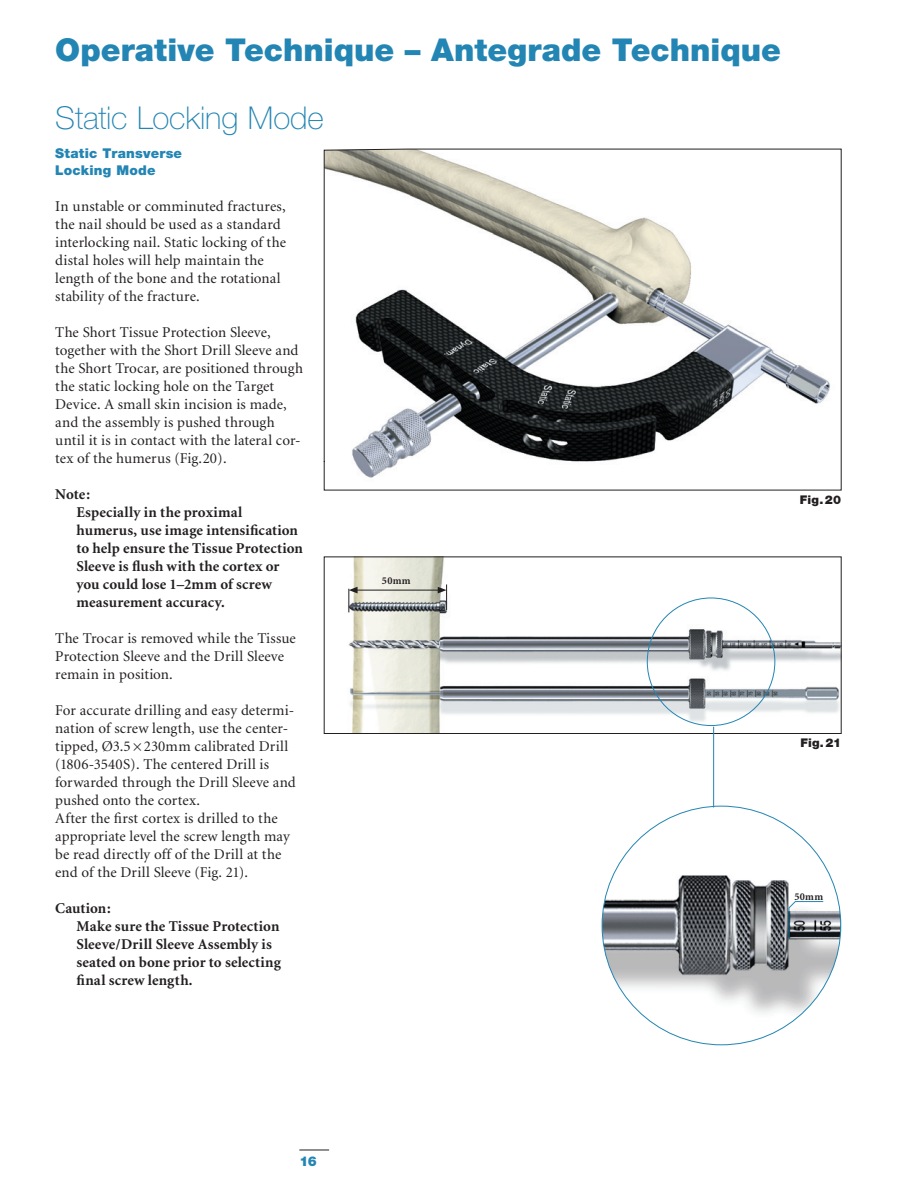
<style>
.page{position:relative;width:918px;height:1188px;background:#fff}
.page>*{position:absolute;margin:0;border:0;box-sizing:border-box;transform-origin:0 0}
.t1{font:900 31.5px "Helvetica Neue";color:#2385b3}
.t2{font:100 31.5px "Helvetica Neue";letter-spacing:-.005em;color:#2385b3}
.t3{font:15px/18px "Minion";letter-spacing:.01em;color:#231f20}
.t4{font:700 15px/18px "Minion";letter-spacing:.005em;color:#231f20}
.t5{font:900 13.5px/16.5px "Helvetica Neue";letter-spacing:.015em;color:#2385b3}
.t6{font:900 12px "Helvetica Neue";letter-spacing:.015em;color:#231f20}
.t7{font:700 10.5px "Minion";letter-spacing:.025em;color:#231f20}
</style>
<div class="page">
<svg style="left:324px;top:149px;width:518px;height:342px"></svg>
<img style="left:348px;top:559px;width:491px;height:173px">
<div style="left:324px;top:557px;width:517px;height:177px;border:1px solid #231f20"></div>
<hr style="left:355px;top:590px;width:85px;height:1px;background:#231f20">
<svg style="left:349px;top:587px;width:9px;height:25px"></svg>
<svg style="left:438px;top:584px;width:9px;height:26px"></svg>
<img style="left:602px;top:806px;width:239px;height:239px;border-radius:119px">
<hr style="left:713px;top:727px;width:1px;height:80px;background:#2385b3">
<svg style="left:788px;top:901px;width:36px;height:39px"></svg>
<hr style="left:299px;top:1150px;width:30px;height:1px;background:#231f20">
<h1 class="t1" style="left:55px;top:31px;width:727px">Operative Technique – Antegrade Technique</h1>
<h1 class="t2" style="left:55px;top:100px;width:270px">Static Locking Mode</h1>
<p class="t5" style="left:55px;top:145px;width:128px">Static Transverse<br>Locking Mode</p>
<p class="t3" style="left:55px;top:198px;width:232px">In unstable or comminuted fractures, the nail should be used as a standard interlocking nail. Static locking of the distal holes will help maintain the length of the bone and the rotational stability of the fracture.</p>
<p class="t3" style="left:55px;top:324px;width:249px">The Short Tissue Protection Sleeve, together with the Short Drill Sleeve and the Short Trocar, are positioned through the static locking hole on the Target Device. A small skin incision is made, and the assembly is pushed through until it is in contact with the lateral cor&shy;tex of the humerus (Fig.20).</p>
<p class="t4" style="left:77px;top:486px;width:228px;text-indent:-21px">Note:<br>Especially in the proximal humerus, use image intensification to help ensure the Tissue Protection<br>Sleeve is flush with the cortex or you could lose 1–2mm of screw measurement accuracy.</p>
<p class="t3" style="left:55px;top:630px;width:242px">The Trocar is removed while the Tissue<br>Protection Sleeve and the Drill Sleeve remain in position.</p>
<p class="t3" style="left:55px;top:702px;width:242px">For accurate drilling and easy determi&shy;nation of screw length, use the center&shy;tipped, Ø3.5×230mm calibrated Drill (1806-3540S). The centered Drill is forwarded through the Drill Sleeve and pushed onto the cortex.<br>After the first cortex is drilled to the appropriate level the screw length may be read directly off of the Drill at the end of the Drill Sleeve (Fig. 21).</p>
<p class="t4" style="left:77px;top:900px;width:206px;text-indent:-21px">Caution:<br>Make sure the Tissue Protection<br>Sleeve/Drill Sleeve Assembly is seated on bone prior to selecting final screw length.</p>
<p class="t7" style="left:382px;top:576px;width:30px">50mm</p>
<p class="t6" style="left:800px;top:493px;width:43px">Fig.20</p>
<p class="t6" style="left:800px;top:736px;width:42px">Fig.21</p>
<p class="t7" style="left:794px;top:891px;width:30px">50mm</p>
<p class="t5" style="left:299px;top:1153px;width:19px">16</p>
</div>
